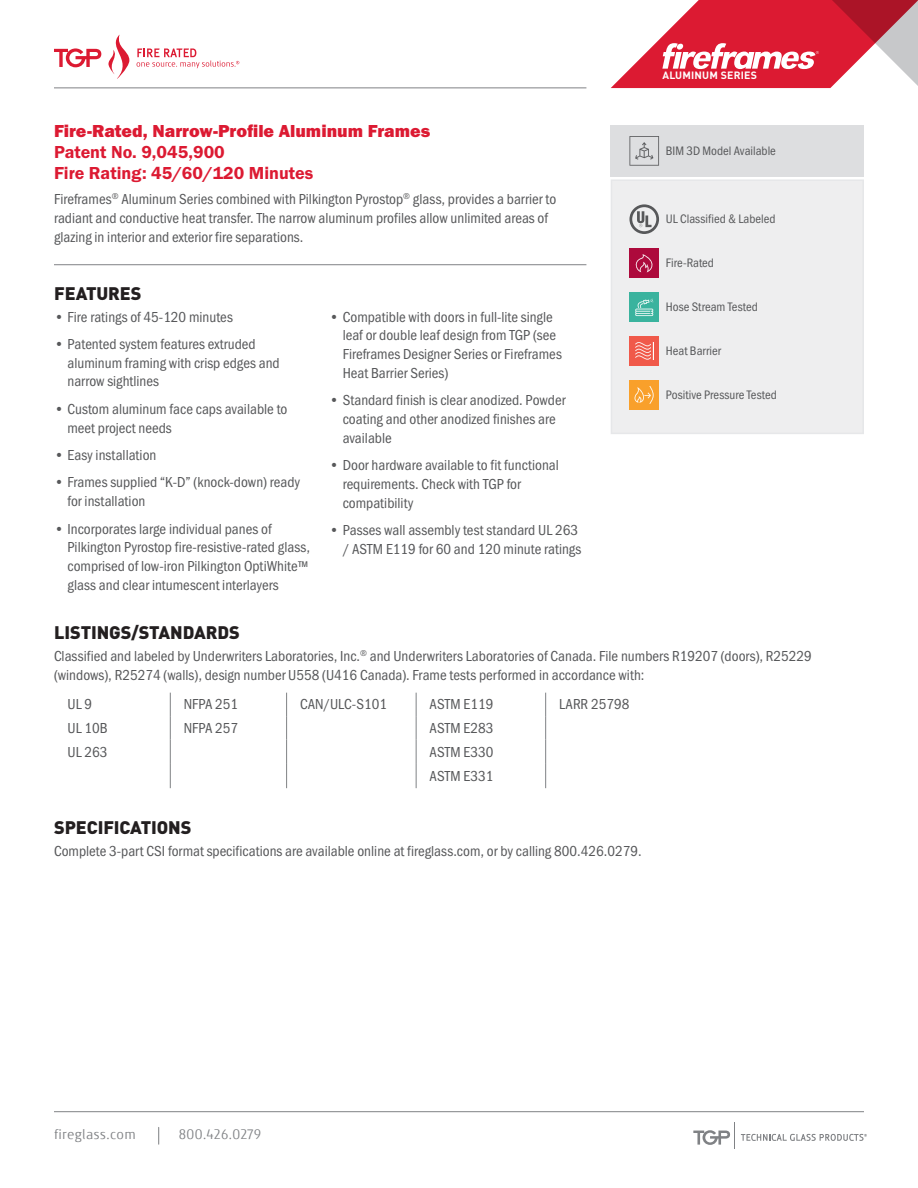
<style>
.page{position:relative;width:918px;height:1188px;background:#fff}
.page>*{position:absolute;margin:0;border:0;box-sizing:border-box;transform-origin:0 0}
.Descriptive_HDR{font:18px/21px "Franklin Gothic URW Dem";color:#dc1a32}
.hdr2{font:900 18px "DIN Pro";letter-spacing:-.005em;color:#231f20}
.Body{font:15px/18.8px "Franklin Gothic URW Con Boo";color:#57585a}
.t1{font:14.25px "Globale TT";letter-spacing:.03em;color:#808285}
.icon_text{font:12.75px "Franklin Gothic URW Con Boo";color:#57585a}
.icon_text-2{font:700 10.5px "DIN Pro";letter-spacing:.02em;color:#fff}
.s1{font-family:"Franklin Gothic URW Hea"}
</style>
<div class="page">
<svg style="left:54px;top:48px;width:47px;height:19px"></svg>
<svg style="left:108px;top:35px;width:131px;height:44px"></svg>
<hr style="left:54px;top:88px;width:532px;height:1px;background:#808285">
<hr style="left:54px;top:264px;width:532px;height:1px;background:#808285">
<hr style="left:54px;top:1111px;width:810px;height:1px;background:#808285">
<svg style="left:158px;top:1127px;width:1px;height:17px"></svg>
<svg style="left:693px;top:1123px;width:174px;height:26px"></svg>
<div style="left:611px;top:125px;width:253px;height:51px;background:#dddee0"></div>
<svg style="left:629px;top:136px;width:30px;height:30px"></svg>
<svg style="left:611px;top:0;width:307px;height:88px"></svg>
<div style="left:611px;top:179px;width:253px;height:255px;background:#eeeeef"></div>
<div style="left:629px;top:292px;width:30px;height:30px;background:#3ab39e"></div>
<svg style="left:635px;top:299px;width:19px;height:17px"></svg>
<div style="left:629px;top:248px;width:30px;height:30px;background:#ad0a3c"></div>
<svg style="left:635px;top:254px;width:18px;height:18px"></svg>
<div style="left:629px;top:380px;width:30px;height:30px;background:#f9a02b"></div>
<svg style="left:634px;top:386px;width:20px;height:18px"></svg>
<svg style="left:629px;top:204px;width:30px;height:30px"></svg>
<div style="left:629px;top:336px;width:30px;height:30px;background:#f0594a"></div>
<svg style="left:635px;top:342px;width:19px;height:18px"></svg>
<svg style="left:170px;top:693px;width:1px;height:95px"></svg>
<svg style="left:286px;top:693px;width:1px;height:95px"></svg>
<svg style="left:416px;top:693px;width:1px;height:95px"></svg>
<svg style="left:545px;top:693px;width:1px;height:95px"></svg>
<p class="Descriptive_HDR" style="left:54px;top:120px;width:378px"><span class="s1">Fire-Rated, Narrow-Profile Aluminum Frames<br></span>Patent No. 9,045,900<br>Fire Rating: 45/60/120 Minutes</p>
<p class="Body" style="left:54px;top:190px;width:504px">Fireframes<sup>®</sup> Aluminum Series combined with Pilkington Pyrostop<sup>®</sup> glass, provides a barrier to radiant and conductive heat transfer. The narrow aluminum profiles allow unlimited areas of glazing in interior and exterior fire separations.</p>
<p class="hdr2" style="left:54px;top:278px;width:89px">FEATURES</p>
<p class="Body" style="left:54px;top:307px;width:180px">• Fire ratings of 45-120 minutes</p>
<p class="Body" style="left:68px;top:334px;width:214px;text-indent:-14px">• Patented system features extruded aluminum framing with crisp edges and narrow sightlines</p>
<p class="Body" style="left:68px;top:399px;width:221px;text-indent:-14px">• Custom aluminum face caps available to meet project needs</p>
<p class="Body" style="left:54px;top:445px;width:104px">• Easy installation</p>
<p class="Body" style="left:68px;top:473px;width:234px;text-indent:-14px">• Frames supplied “K-D” (knock-down) ready for installation</p>
<p class="Body" style="left:68px;top:519px;width:244px;text-indent:-14px">• Incorporates large individual panes of Pilkington Pyrostop fire-resistive-rated glass, comprised of low-iron Pilkington OptiWhite™ glass and clear intumescent interlayers</p>
<p class="hdr2" style="left:54px;top:617px;width:187px">LISTINGS/STANDARDS</p>
<p class="Body" style="left:343px;top:307px;width:221px;text-indent:-14px">• Compatible with doors in full-lite single leaf or double leaf design from TGP (see Fireframes Designer Series or Fireframes Heat Barrier Series)</p>
<p class="Body" style="left:343px;top:391px;width:224px;text-indent:-14px">• Standard finish is clear anodized. Powder coating and other anodized finishes are available</p>
<p class="Body" style="left:343px;top:456px;width:218px;text-indent:-14px">• Door hardware available to fit functional requirements. Check with TGP for compatibility</p>
<p class="Body" style="left:329px;top:520px;width:254px;text-align:right">• Passes wall assembly test standard UL 263 / ASTM E119 for 60 and 120 minute ratings</p>
<p class="icon_text-2" style="left:663px;top:67px;width:96px">ALUMINUM SERIES</p>
<p class="icon_text" style="left:666px;top:143px;width:112px">BIM 3D Model Available</p>
<p class="icon_text" style="left:666px;top:211px;width:111px">UL Classified &amp; Labeled</p>
<p class="icon_text" style="left:666px;top:255px;width:50px">Fire-Rated</p>
<p class="icon_text" style="left:666px;top:299px;width:93px">Hose Stream Tested</p>
<p class="icon_text" style="left:666px;top:343px;width:57px">Heat Barrier</p>
<p class="icon_text" style="left:666px;top:387px;width:112px">Positive Pressure Tested</p>
<p class="Body" style="left:54px;top:647px;width:759px">Classified and labeled by Underwriters Laboratories, Inc.<sup>®</sup> and Underwriters Laboratories of Canada. File numbers R19207 (doors), R25229 (windows), R25274 (walls), design number U558 (U416 Canada). Frame tests performed in accordance with:</p>
<p class="Body" style="left:68px;top:695px;width:26px">UL 9</p>
<p class="Body" style="left:184px;top:695px;width:56px">NFPA 251</p>
<p class="Body" style="left:300px;top:695px;width:88px">CAN/ULC-S101</p>
<p class="Body" style="left:430px;top:695px;width:65px">ASTM E119</p>
<p class="Body" style="left:559px;top:695px;width:72px">LARR 25798</p>
<p class="Body" style="left:68px;top:718px;width:42px">UL 10B</p>
<p class="Body" style="left:184px;top:718px;width:56px">NFPA 257</p>
<p class="Body" style="left:430px;top:718px;width:65px">ASTM E283</p>
<p class="Body" style="left:68px;top:742px;width:41px">UL 263</p>
<p class="Body" style="left:430px;top:742px;width:65px">ASTM E330</p>
<p class="Body" style="left:430px;top:766px;width:65px">ASTM E331</p>
<p class="hdr2" style="left:54px;top:812px;width:139px">SPECIFICATIONS</p>
<p class="Body" style="left:54px;top:841px;width:589px">Complete 3-part CSI format specifications are available online at fireglass.com, or by calling 800.426.0279.</p>
<p class="t1" style="left:54px;top:1126px;width:83px">fireglass.com</p>
<p class="t1" style="left:179px;top:1126px;width:84px">800.426.0279</p>
</div>
